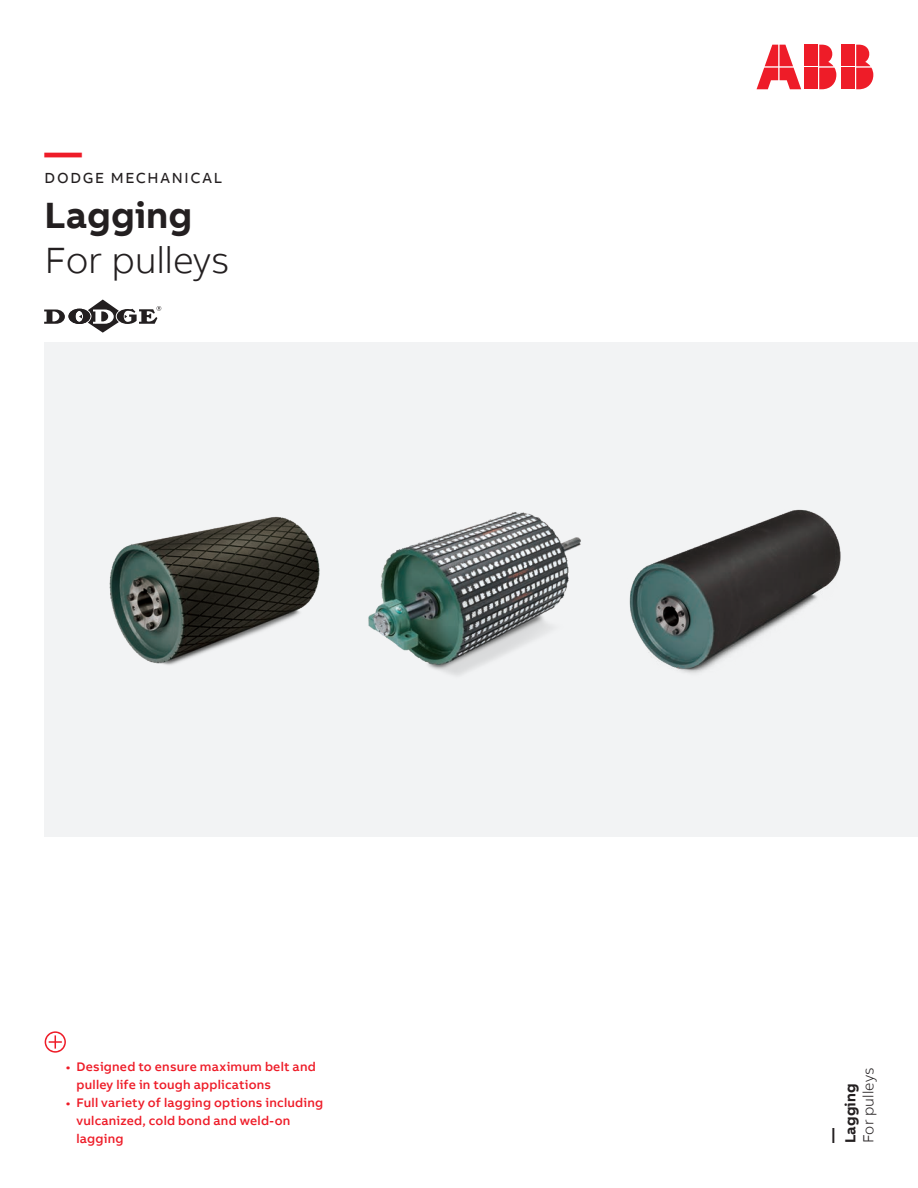
<style>
.page{position:relative;width:918px;height:1188px;background:#fff}
.page>*{position:absolute;margin:0;border:0;box-sizing:border-box;transform-origin:0 0}
.t1{font:300 37.5px "AB Bvoice";letter-spacing:-.01em;color:#231f20}
.t2{font:700 37.5px "AB Bvoice";color:#231f20}
.t3{font:700 37.5px "AB Bvoice";color:#ee1c28}
.t4{font:15px "AB Bvoice";letter-spacing:.11em;color:#231f20}
.t5{font:300 15px "AB Bvoice";letter-spacing:.005em;color:#231f20}
.t6{font:700 15px/18px "AB Bvoice";letter-spacing:.015em;color:#231f20}
.t7{font:500 12.75px/18px "AB Bvoice";letter-spacing:.015em;color:#ee1c28}
</style>
<div class="page">
<div style="left:45px;top:342px;width:873px;height:495px;background:#f2f3f4"></div>
<img style="left:109px;top:516px;width:211px;height:149px">
<img style="left:368px;top:512px;width:213px;height:163px">
<img style="left:629px;top:509px;width:212px;height:164px">
<svg style="left:45px;top:1031px;width:21px;height:22px"></svg>
<svg style="left:44px;top:300px;width:117px;height:33px"></svg>
<div style="left:842px;top:45px;width:13px;height:21px;background:#ee1c28"></div>
<div style="left:842px;top:68px;width:13px;height:21px;background:#ee1c28"></div>
<svg style="left:856px;top:45px;width:17px;height:44px"></svg>
<svg style="left:757px;top:45px;width:44px;height:44px"></svg>
<div style="left:805px;top:45px;width:13px;height:21px;background:#ee1c28"></div>
<div style="left:805px;top:68px;width:13px;height:21px;background:#ee1c28"></div>
<svg style="left:819px;top:45px;width:17px;height:44px"></svg>
<h1 class="t3" style="left:45px;top:128px;width:39px">—</h1>
<p class="t4" style="left:45px;top:169px;width:179px">DODGE MECHANICAL</p>
<h1 class="t2" style="left:45px;top:191px;width:149px">Lagging</h1>
<h1 class="t1" style="left:45px;top:238px;width:187px">For pulleys</h1>
<p class="t7" style="left:77px;top:1057px;width:241px;text-indent:-11px">• Designed to ensure maximum belt and pulley life in tough applications</p>
<p class="t7" style="left:77px;top:1093px;width:248px;text-indent:-11px">• Full variety of lagging options including vulcanized, cold bond and weld-on lagging</p>
<p class="t5" style="left:859px;top:1143px;width:77px;rotate:-90deg">For pulleys</p>
<p class="t6" style="left:823px;top:1143px;width:62px;rotate:-90deg">—<br>Lagging</p>
</div>
